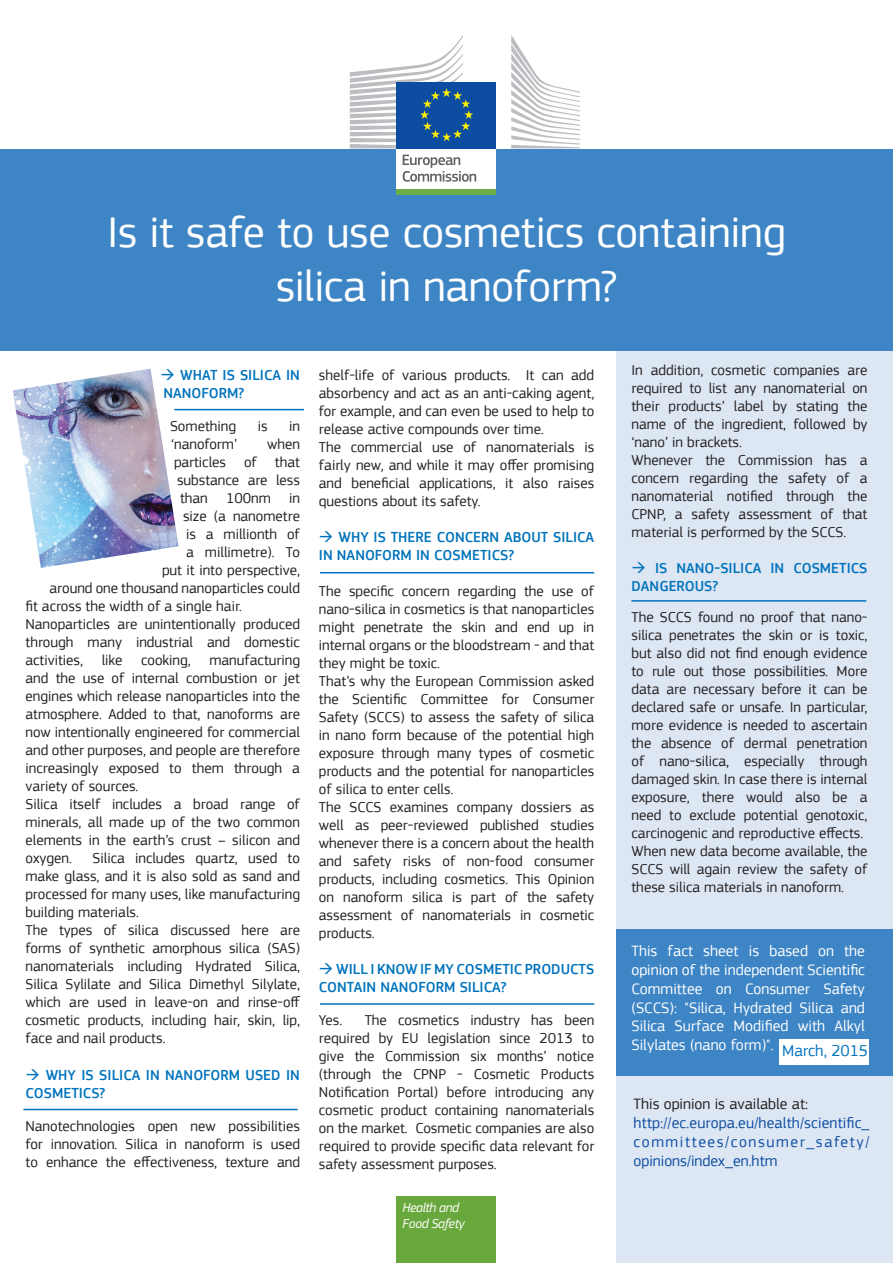
<style>
.page{position:relative;width:893px;height:1263px;background:#fff}
.page>*{position:absolute;margin:0;border:0;box-sizing:border-box;transform-origin:0 0}
.t1{font:45px/54px "EC Square Sans Pro";letter-spacing:-.005em;color:#fff;text-align:center}
.t2{font:15.75px/18.9px "EC Square Sans Pro";color:#fff}
.t3{font:15.75px/18.9px "EC Square Sans Pro";letter-spacing:.08em;color:#0d4da1;text-align:justify}
.t4{font:15.75px "EC Square Sans Pro";color:#231f20}
.t5{font:15px/18px "EC Square Sans Pro";color:#231f20}
.t6{font:500 15px/18px "EC Square Sans Pro";color:#0073bc}
.t7{font:italic 13.5px/16.2px "PF Square Sans Pro";letter-spacing:-.03em;color:#fff}
.s1{font-size:16.5px;color:#0073bc}
</style>
<div class="page">
<div style="left:617px;top:351px;width:276px;height:912px;background:#dde7f4"></div>
<div style="left:0;top:149px;width:893px;height:202px;background:#3e85c5"></div>
<div style="left:397px;top:1196px;width:99px;height:67px;background:#68a83c"></div>
<div style="left:397px;top:146px;width:99px;height:45px;background:#fff"></div>
<svg style="left:403px;top:155px;width:73px;height:27px"></svg>
<div style="left:397px;top:189px;width:99px;height:6px;background:#6aad46"></div>
<svg style="left:511px;top:35px;width:69px;height:113px"></svg>
<div style="left:397px;top:82px;width:99px;height:66px;background:#0d4da1"></div>
<svg style="left:350px;top:35px;width:123px;height:113px"></svg>
<div style="left:617px;top:929px;width:276px;height:147px;background:#3e85c5"></div>
<img style="left:13px;top:369px;width:166px;height:199px">
<hr style="left:174px;top:409px;width:130px;height:1px;background:#0073bc">
<hr style="left:631px;top:600px;width:235px;height:2px;background:#0073bc">
<div style="left:779px;top:1039px;width:89px;height:25px;background:#fff"></div>
<hr style="left:320px;top:572px;width:274px;height:1px;background:#0073bc">
<hr style="left:23px;top:1109px;width:275px;height:1px;background:#0073bc">
<hr style="left:320px;top:1003px;width:274px;height:2px;background:#0073bc">
<h1 class="t1" style="left:107px;top:206px;width:680px">Is it safe to use cosmetics containing silica in nanoform?</h1>
<p class="t6" style="left:161px;top:366px;width:141px">→ WHAT IS SILICA IN<br>NANOFORM?</p>
<p class="t5" style="left:170px;top:417px;width:68px">Something</p>
<p class="t5" style="left:258px;top:417px;width:11px">is</p>
<p class="t5" style="left:289px;top:417px;width:12px">in</p>
<p class="t5" style="left:171px;top:435px;width:68px">‘nanoform’</p>
<p class="t5" style="left:267px;top:435px;width:34px">when</p>
<p class="t5" style="left:174px;top:453px;width:127px">particles of that</p>
<p class="t5" style="left:177px;top:471px;width:124px">substance are less</p>
<p class="t5" style="left:180px;top:489px;width:121px">than 100nm in</p>
<p class="t5" style="left:183px;top:507px;width:119px">size (a nanometre</p>
<p class="t5" style="left:186px;top:525px;width:116px">is a millionth of</p>
<p class="t5" style="left:186px;top:543px;width:115px">a millimetre). To</p>
<p class="t5" style="left:162px;top:561px;width:140px">put it into perspective,</p>
<p class="t5" style="left:50px;top:579px;width:252px">around one thousand nanoparticles could</p>
<p class="t5" style="left:26px;top:597px;width:218px">fit across the width of a single hair.</p>
<p class="t5" style="left:26px;top:615px;width:276px">Nanoparticles are unintentionally produced</p>
<p class="t5" style="left:26px;top:633px;width:276px">through many industrial and domestic</p>
<p class="t5" style="left:26px;top:651px;width:276px">activities, like cooking, manufacturing</p>
<p class="t5" style="left:26px;top:669px;width:276px">and the use of internal combustion or jet</p>
<p class="t5" style="left:26px;top:687px;width:276px">engines which release nanoparticles into the</p>
<p class="t5" style="left:26px;top:705px;width:276px">atmosphere. Added to that, nanoforms are</p>
<p class="t5" style="left:26px;top:723px;width:276px">now intentionally engineered for commercial</p>
<p class="t5" style="left:26px;top:741px;width:276px">and other purposes, and people are therefore</p>
<p class="t5" style="left:26px;top:759px;width:276px">increasingly exposed to them through a</p>
<p class="t5" style="left:26px;top:777px;width:114px">variety of sources.</p>
<p class="t5" style="left:26px;top:795px;width:276px">Silica itself includes a broad range of</p>
<p class="t5" style="left:26px;top:813px;width:276px">minerals, all made up of the two common</p>
<p class="t5" style="left:26px;top:831px;width:276px">elements in the earth’s crust – silicon and</p>
<p class="t5" style="left:26px;top:849px;width:48px">oxygen.</p>
<p class="t5" style="left:26px;top:849px;width:276px;text-indent:67px">Silica includes quartz, used to make glass, and it is also sold as sand and processed for many uses, like manufacturing building materials.<br>The types of silica discussed here are forms of synthetic amorphous silica (SAS) nanomaterials including Hydrated Silica, Silica Sylilate and Silica Dimethyl Silylate, which are used in leave-on and rinse-off cosmetic products, including hair, skin, lip, face and nail products.</p>
<p class="t6" style="left:26px;top:1066px;width:276px">→ WHY IS SILICA IN NANOFORM USED IN<br>COSMETICS?</p>
<p class="t5" style="left:26px;top:1117px;width:276px;text-align:justify">Nanotechnologies open new possibilities for innovation. Silica in nanoform is used to enhance the effectiveness, texture and</p>
<p class="t5" style="left:319px;top:366px;width:277px">shelf-life of various products. It can add absorbency and act as an anti-caking agent, for example, and can even be used to help to release active compounds over time.<br>The commercial use of nanomaterials is fairly new, and while it may offer promising and beneficial applications, it also raises questions about its safety.</p>
<p class="t6" style="left:319px;top:528px;width:277px">→ WHY IS THERE CONCERN ABOUT SILICA<br>IN NANOFORM IN COSMETICS?</p>
<p class="t5" style="left:319px;top:582px;width:277px">The specific concern regarding the use of nano-silica in cosmetics is that nanoparticles might penetrate the skin and end up in internal organs or the bloodstream - and that they might be toxic.<br>That’s why the European Commission asked the Scientific Committee for Consumer Safety (SCCS) to assess the safety of silica in nano form because of the potential high exposure through many types of cosmetic products and the potential for nanoparticles of silica to enter cells.<br>The SCCS examines company dossiers as well as peer-reviewed published studies whenever there is a concern about the health and safety risks of non-food consumer products, including cosmetics. This Opinion on nanoform silica is part of the safety assessment of nanomaterials in cosmetic products.</p>
<p class="t6" style="left:319px;top:960px;width:277px">→ WILL I KNOW IF MY COSMETIC PRODUCTS<br>CONTAIN NANOFORM SILICA?</p>
<p class="t5" style="left:319px;top:1011px;width:25px">Yes.</p>
<p class="t5" style="left:319px;top:1011px;width:277px;text-align:justify;text-indent:46px">The cosmetics industry has been required by EU legislation since 2013 to give the Commission six months’ notice (through the CPNP - Cosmetic Products Notification Portal) before introducing any cosmetic product containing nanomaterials on the market. Cosmetic companies are also required to provide specific data relevant for safety assessment purposes.</p>
<p class="t7" style="left:402px;top:1199px;width:64px">Health and<br>Food Safety</p>
<p class="t5" style="left:631px;top:361px;width:237px">In addition, cosmetic companies are required to list any nanomaterial on their products’ label by stating the name of the ingredient, followed by ‘nano’ in brackets.<br>Whenever the Commission has a concern regarding the safety of a nanomaterial notified through the CPNP, a safety assessment of that material is performed by the SCCS.</p>
<p class="t6" style="left:631px;top:559px;width:237px">→ IS NANO-SILICA IN COSMETICS<br>DANGEROUS?</p>
<p class="t5" style="left:631px;top:608px;width:238px">The SCCS found no proof that nano&shy;silica penetrates the skin or is toxic, but also did not find enough evidence to rule out those possibilities. More data are necessary before it can be declared safe or unsafe. In particular, more evidence is needed to ascertain the absence of dermal penetration of nano-silica, especially through damaged skin. In case there is internal exposure, there would also be a need to exclude potential genotoxic, carcinogenic and reproductive effects.<br>When new data become available, the SCCS will again review the safety of these silica materials in nanoform.</p>
<p class="t2" style="left:631px;top:941px;width:238px">This fact sheet is based on the opinion of the independent Scientific Committee on Consumer Safety (SCCS): "Silica, Hydrated Silica and Silica Surface Modified with Alkyl Silylates (nano form)". <span class="s1">March, 2015</span></p>
<p class="t4" style="left:634px;top:1094px;width:176px">This opinion is available at:</p>
<p class="t3" style="left:634px;top:1113px;width:237px">http://ec.europa.eu/health/scientific_ committees/consumer_safety/ opinions/index_en.htm</p>
</div>
